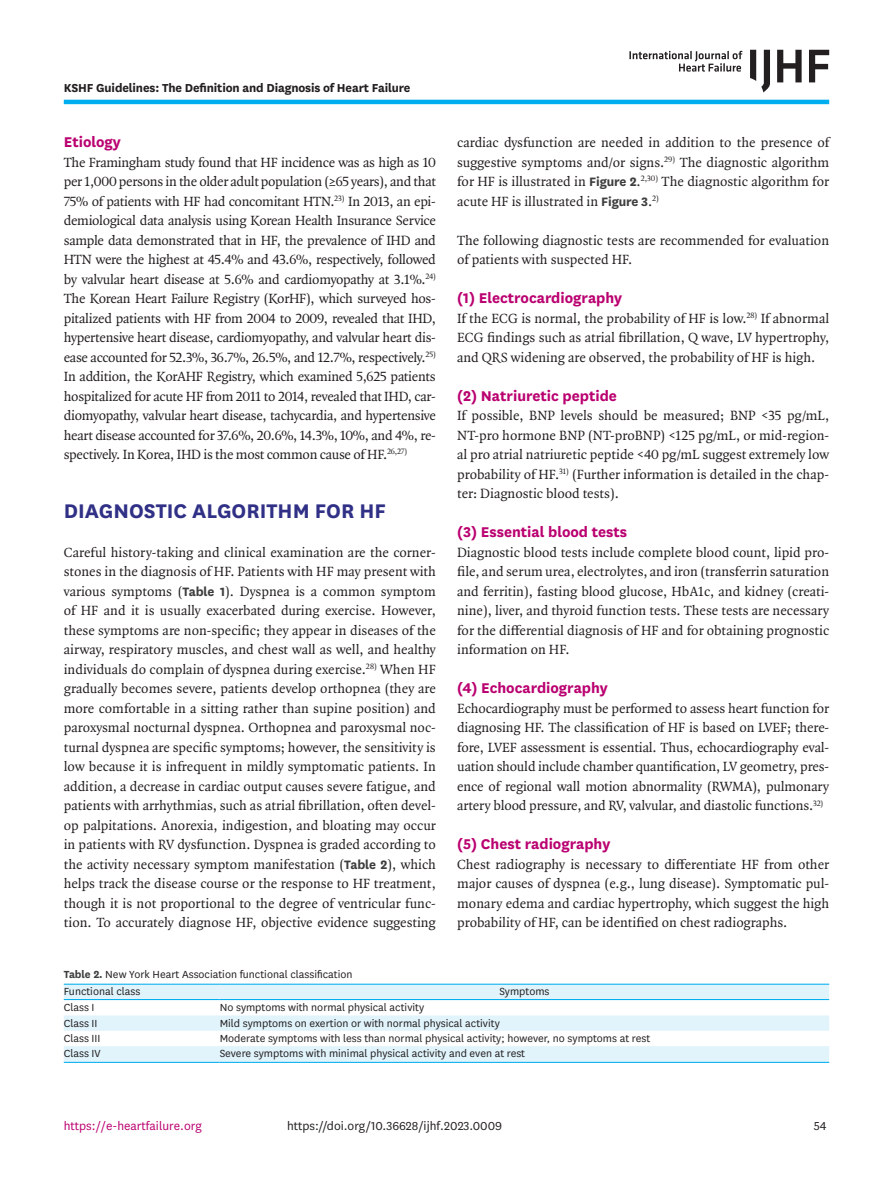
<style>
.page{position:relative;width:893px;height:1191px;background:#fff}
.page>*{position:absolute;margin:0;border:0;box-sizing:border-box;transform-origin:0 0}
.body_title1{font:700 23.1px "National";color:#303087}
.body_title2{font:700 16.5px "National";color:#ba0170}
.body_p_first{font:14.25px/19.5px "Quadraat OT";color:#231f20;text-align:justify}
.body_p{font:14.25px/19.5px "Quadraat OT";color:#231f20}
.alt-title-type{font:700 13.5px "National";letter-spacing:-.01em;color:#231f20}
.doi_running_footer{font:13.5px "National";color:#231f20}
.t1{font:13.5px "National";color:#ba0170}
.tbody_entry{font:12px "National";color:#231f20}
.table-wrap_caption{font:12px "National";color:#231f20}
.thead_entry{font:12px "National";color:#231f20}
.s1{font-family:"National";font-weight:700;color:#3e3e3f}
.s2{font-weight:700;color:#3e3e3f}
</style>
<div class="page">
<hr style="left:64px;top:100px;width:765px;height:4px;background:#00aeef">
<svg style="left:750px;top:50px;width:79px;height:42px"></svg>
<svg style="left:629px;top:51px;width:113px;height:21px"></svg>
<svg style="left:64px;top:984px;width:765px;height:77px;fill:#e1f4fc"></svg>
<hr style="left:64px;top:983px;width:156px;height:1px;background:#00aeef">
<hr style="left:220px;top:983px;width:609px;height:1px;background:#00aeef">
<hr style="left:64px;top:999px;width:156px;height:1px;background:#00aeef">
<hr style="left:220px;top:999px;width:609px;height:1px;background:#00aeef">
<hr style="left:64px;top:1061px;width:156px;height:1px;background:#00aeef">
<hr style="left:220px;top:1061px;width:609px;height:1px;background:#00aeef">
<p class="alt-title-type" style="left:64px;top:78px;width:348px">KSHF Guidelines: The Definition and Diagnosis of Heart Failure</p>
<p class="body_title2" style="left:64px;top:130px;width:59px">Etiology</p>
<p class="body_p_first" style="left:64px;top:152px;width:374px">The Framingham study found that HF incidence was as high as 10 per 1,000 persons in the older adult population (≥65 years), and that 75% of patients with HF had concomitant HTN.<sup>23)</sup> In 2013, an epi&shy;demiological data analysis using Korean Health Insurance Service sample data demonstrated that in HF, the prevalence of IHD and HTN were the highest at 45.4% and 43.6%, respectively, followed by valvular heart disease at 5.6% and cardiomyopathy at 3.1%.<sup>24)<br></sup>The Korean Heart Failure Registry (KorHF), which surveyed hos&shy;pitalized patients with HF from 2004 to 2009, revealed that IHD, hypertensive heart disease, cardiomyopathy, and valvular heart dis&shy;ease accounted for 52.3%, 36.7%, 26.5%, and 12.7%, respectively.<sup>25)<br></sup>In addition, the KorAHF Registry, which examined 5,625 patients hospitalized for acute HF from 2011 to 2014, revealed that IHD, car&shy;diomyopathy, valvular heart disease, tachycardia, and hypertensive heart disease accounted for 37.6%, 20.6%, 14.3%, 10%, and 4%, re&shy;spectively. In Korea, IHD is the most common cause of HF.<sup>26,27)</sup></p>
<p class="body_title1" style="left:64px;top:494px;width:324px">DIAGNOSTIC ALGORITHM FOR HF</p>
<p class="body_p_first" style="left:64px;top:542px;width:374px">Careful history-taking and clinical examination are the corner&shy;stones in the diagnosis of HF. Patients with HF may present with various symptoms (<span class="s1">Table 1</span>). Dyspnea is a common symptom of HF and it is usually exacerbated during exercise. However, these symptoms are non-specific; they appear in diseases of the airway, respiratory muscles, and chest wall as well, and healthy individuals do complain of dyspnea during exercise.<sup>28)</sup> When HF gradually becomes severe, patients develop orthopnea (they are more comfortable in a sitting rather than supine position) and paroxysmal nocturnal dyspnea. Orthopnea and paroxysmal noc&shy;turnal dyspnea are specific symptoms; however, the sensitivity is low because it is infrequent in mildly symptomatic patients. In addition, a decrease in cardiac output causes severe fatigue, and patients with arrhythmias, such as atrial fibrillation, often devel&shy;op palpitations. Anorexia, indigestion, and bloating may occur in patients with RV dysfunction. Dyspnea is graded according to the activity necessary symptom manifestation (<span class="s1">Table 2</span>), which helps track the disease course or the response to HF treatment, though it is not proportional to the degree of ventricular func&shy;tion. To accurately diagnose HF, objective evidence suggesting</p>
<p class="body_p_first" style="left:457px;top:133px;width:374px">cardiac dysfunction are needed in addition to the presence of suggestive symptoms and/or signs.<sup>29)</sup> The diagnostic algorithm for HF is illustrated in <span class="s1">Figure 2</span>.<sup>2,30)</sup> The diagnostic algorithm for acute HF is illustrated in <span class="s1">Figure 3</span>.<sup>2)</sup></p>
<p class="body_p" style="left:457px;top:230px;width:374px">The following diagnostic tests are recommended for evaluation of patients with suspected HF.</p>
<p class="body_title2" style="left:457px;top:286px;width:167px">(1) Electrocardiography</p>
<p class="body_p_first" style="left:457px;top:308px;width:374px">If the ECG is normal, the probability of HF is low.<sup>28)</sup> If abnormal ECG findings such as atrial fibrillation, Q wave, LV hypertrophy, and QRS widening are observed, the probability of HF is high.</p>
<p class="body_title2" style="left:457px;top:384px;width:161px">(2) Natriuretic peptide</p>
<p class="body_p_first" style="left:457px;top:406px;width:374px">If possible, BNP levels should be measured; BNP &lt;35 pg/mL, NT-pro hormone BNP (NT-proBNP) &lt;125 pg/mL, or mid-region&shy;al pro atrial natriuretic peptide &lt;40 pg/mL suggest extremely low probability of HF.<sup>31)</sup> (Further information is detailed in the chap&shy;ter: Diagnostic blood tests).</p>
<p class="body_title2" style="left:457px;top:520px;width:172px">(3) Essential blood tests</p>
<p class="body_p_first" style="left:457px;top:542px;width:374px">Diagnostic blood tests include complete blood count, lipid pro&shy;file, and serum urea, electrolytes, and iron (transferrin saturation and ferritin), fasting blood glucose, HbA1c, and kidney (creati&shy;nine), liver, and thyroid function tests. These tests are necessary for the differential diagnosis of HF and for obtaining prognostic information on HF.</p>
<p class="body_title2" style="left:457px;top:676px;width:152px">(4) Echocardiography</p>
<p class="body_p_first" style="left:457px;top:698px;width:374px">Echocardiography must be performed to assess heart function for diagnosing HF. The classification of HF is based on LVEF; there&shy;fore, LVEF assessment is essential. Thus, echocardiography eval&shy;uation should include chamber quantification, LV geometry, pres&shy;ence of regional wall motion abnormality (RWMA), pulmonary artery blood pressure, and RV, valvular, and diastolic functions.<sup>32)</sup></p>
<p class="body_title2" style="left:457px;top:832px;width:155px">(5) Chest radiography</p>
<p class="body_p_first" style="left:457px;top:854px;width:374px">Chest radiography is necessary to differentiate HF from other major causes of dyspnea (e.g., lung disease). Symptomatic pul&shy;monary edema and cardiac hypertrophy, which suggest the high probability of HF, can be identified on chest radiographs.</p>
<p class="table-wrap_caption" style="left:64px;top:966px;width:290px"><span class="s2">Table 2.</span> New York Heart Association functional classification</p>
<p class="thead_entry" style="left:64px;top:983px;width:78px">Functional class</p>
<p class="thead_entry" style="left:499px;top:983px;width:52px">Symptoms</p>
<p class="tbody_entry" style="left:64px;top:999px;width:32px">Class I</p>
<p class="tbody_entry" style="left:220px;top:999px;width:206px">No symptoms with normal physical activity</p>
<p class="tbody_entry" style="left:64px;top:1015px;width:35px">Class II</p>
<p class="tbody_entry" style="left:220px;top:1015px;width:282px">Mild symptoms on exertion or with normal physical activity</p>
<p class="tbody_entry" style="left:64px;top:1030px;width:38px">Class III</p>
<p class="tbody_entry" style="left:220px;top:1030px;width:432px">Moderate symptoms with less than normal physical activity; however, no symptoms at rest</p>
<p class="tbody_entry" style="left:64px;top:1045px;width:39px">Class IV</p>
<p class="tbody_entry" style="left:220px;top:1045px;width:307px">Severe symptoms with minimal physical activity and even at rest</p>
<p class="t1" style="left:64px;top:1116px;width:140px">https://e-heartfailure.org</p>
<p class="doi_running_footer" style="left:287px;top:1116px;width:217px">https://doi.org/10.36628/ijhf.2023.0009</p>
<p class="doi_running_footer" style="left:814px;top:1116px;width:14px">54</p>
</div>
